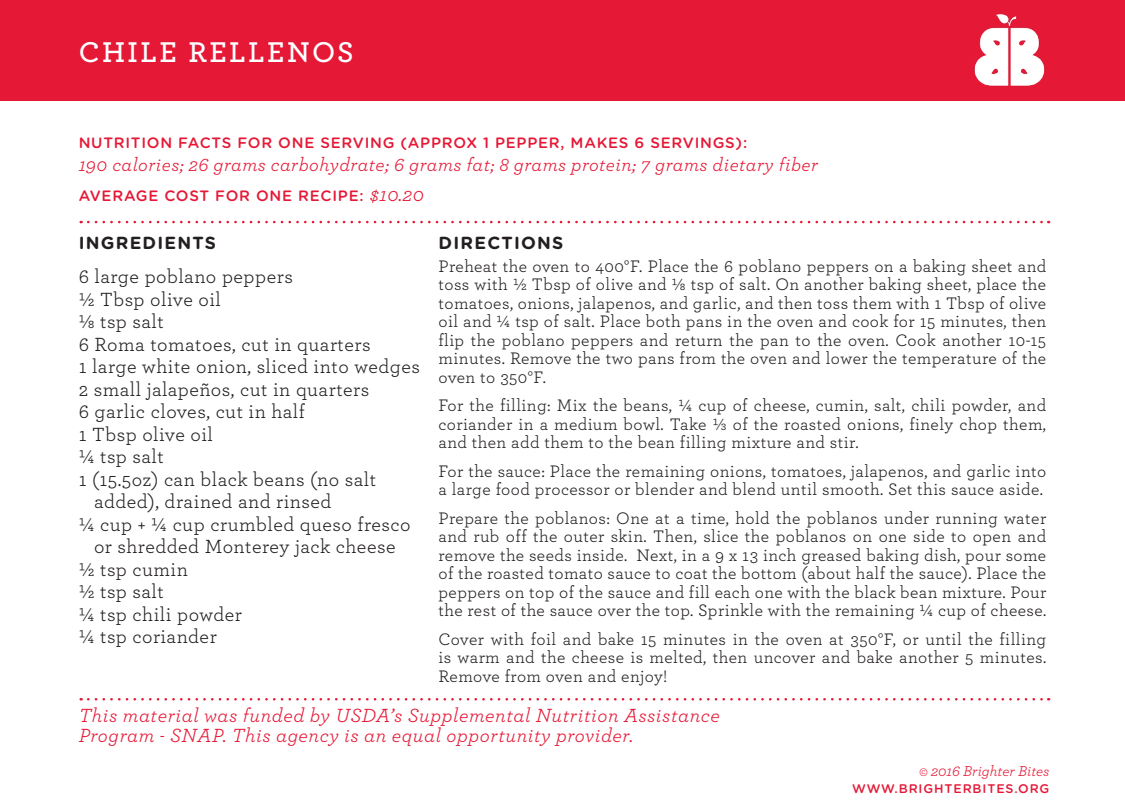
<style>
.page{position:relative;width:1125px;height:810px;background:#fff}
.page>*{position:absolute;margin:0;border:0;box-sizing:border-box;transform-origin:0 0}
.t1{font:600 30px "Archer";letter-spacing:.08em;color:#fff}
.t2{font:20px "Archer";letter-spacing:.025em;color:#231f20}
.t3{font:italic 20px "Archer";letter-spacing:.03em;color:#e51836}
.t4{font:italic 19.25px "Archer";letter-spacing:.025em;color:#e51836}
.t5{font:17.5px/18.5px "Archer";letter-spacing:.025em;color:#231f20;text-align:justify}
.t6{font:700 17.5px "Gotham Rounded";letter-spacing:.07em;color:#231f20}
.t7{font:500 15px "Gotham Rounded";letter-spacing:.05em;color:#e51836}
.t8{font:italic 15px "Archer";color:#e51836}
.t9{font:500 12.5px "Gotham Rounded";letter-spacing:.07em;color:#e51836}
.s1{font-family:"Archer";font-weight:400;font-style:italic;font-size:20px}
</style>
<div class="page">
<div style="left:0;top:0;width:1125px;height:101px;background:#e51836"></div>
<svg style="left:88px;top:221px;width:961px;height:2px"></svg>
<svg style="left:88px;top:698px;width:961px;height:3px"></svg>
<img style="left:974px;top:14px;width:71px;height:72px">
<p class="t1" style="left:79px;top:29px;width:276px">CHILE RELLENOS</p>
<p class="t7" style="left:79px;top:132px;width:670px">NUTRITION FACTS FOR ONE SERVING (APPROX 1 PEPPER, MAKES 6 SERVINGS):</p>
<p class="t4" style="left:79px;top:150px;width:741px">190 calories; 26 grams carbohydrate; 6 grams fat; 8 grams protein; 7 grams dietary fiber</p>
<p class="t7" style="left:79px;top:185px;width:347px">AVERAGE COST FOR ONE RECIPE: <span class="s1">$10.20</span></p>
<p class="t6" style="left:79px;top:230px;width:139px">INGREDIENTS</p>
<p class="t2" style="left:79px;top:263px;width:216px">6 large poblano peppers</p>
<p class="t2" style="left:79px;top:285px;width:144px">½ Tbsp olive oil</p>
<p class="t2" style="left:79px;top:308px;width:87px">⅛ tsp salt</p>
<p class="t2" style="left:79px;top:330px;width:293px">6 Roma tomatoes, cut in quarters</p>
<p class="t2" style="left:79px;top:353px;width:343px">1 large white onion, sliced into wedges</p>
<p class="t2" style="left:79px;top:375px;width:292px">2 small jalapeños, cut in quarters</p>
<p class="t2" style="left:79px;top:398px;width:228px">6 garlic cloves, cut in half</p>
<p class="t2" style="left:79px;top:420px;width:136px">1 Tbsp olive oil</p>
<p class="t2" style="left:79px;top:443px;width:87px">¼ tsp salt</p>
<p class="t2" style="left:79px;top:465px;width:299px">1 (15.5oz) can black beans (no salt</p>
<p class="t2" style="left:94px;top:488px;width:239px">added), drained and rinsed</p>
<p class="t2" style="left:79px;top:510px;width:333px">¼ cup + ¼ cup crumbled queso fresco</p>
<p class="t2" style="left:94px;top:533px;width:303px">or shredded Monterey jack cheese</p>
<p class="t2" style="left:79px;top:555px;width:111px">½ tsp cumin</p>
<p class="t2" style="left:79px;top:578px;width:87px">½ tsp salt</p>
<p class="t2" style="left:79px;top:600px;width:165px">¼ tsp chili powder</p>
<p class="t2" style="left:79px;top:623px;width:140px">¼ tsp coriander</p>
<p class="t6" style="left:439px;top:230px;width:127px">DIRECTIONS</p>
<p class="t5" style="left:439px;top:256px;width:609px">Preheat the oven to 400°F. Place the 6 poblano peppers on a baking sheet and toss with ½ Tbsp of olive and ⅛ tsp of salt. On another baking sheet, place the tomatoes, onions, jalapenos, and garlic, and then toss them with 1 Tbsp of olive oil and ¼ tsp of salt. Place both pans in the oven and cook for 15 minutes, then flip the poblano peppers and return the pan to the oven. Cook another 10-15 minutes. Remove the two pans from the oven and lower the temperature of the oven to 350°F.</p>
<p class="t5" style="left:439px;top:396px;width:609px">For the filling: Mix the beans, ¼ cup of cheese, cumin, salt, chili powder, and coriander in a medium bowl. Take ⅓ of the roasted onions, finely chop them, and then add them to the bean filling mixture and stir.</p>
<p class="t5" style="left:439px;top:461px;width:609px">For the sauce: Place the remaining onions, tomatoes, jalapenos, and garlic into a large food processor or blender and blend until smooth. Set this sauce aside.</p>
<p class="t5" style="left:439px;top:508px;width:609px">Prepare the poblanos: One at a time, hold the poblanos under running water and rub off the outer skin. Then, slice the poblanos on one side to open and remove the seeds inside. Next, in a 9 x 13 inch greased baking dish, pour some of the roasted tomato sauce to coat the bottom (about half the sauce). Place the peppers on top of the sauce and fill each one with the black bean mixture. Pour the rest of the sauce over the top. Sprinkle with the remaining ¼ cup of cheese.</p>
<p class="t5" style="left:439px;top:629px;width:609px">Cover with foil and bake 15 minutes in the oven at 350°F, or until the filling is warm and the cheese is melted, then uncover and bake another 5 minutes.<br>Remove from oven and enjoy!</p>
<p class="t3" style="left:79px;top:701px;width:643px">This material was funded by USDA’s Supplemental Nutrition Assistance</p>
<p class="t3" style="left:79px;top:721px;width:556px">Program - SNAP. This agency is an equal opportunity provider.</p>
<p class="t8" style="left:919px;top:760px;width:132px">© 2016 Brighter Bites</p>
<p class="t9" style="left:852px;top:780px;width:199px">WWW.BRIGHTERBITES.ORG</p>
</div>
